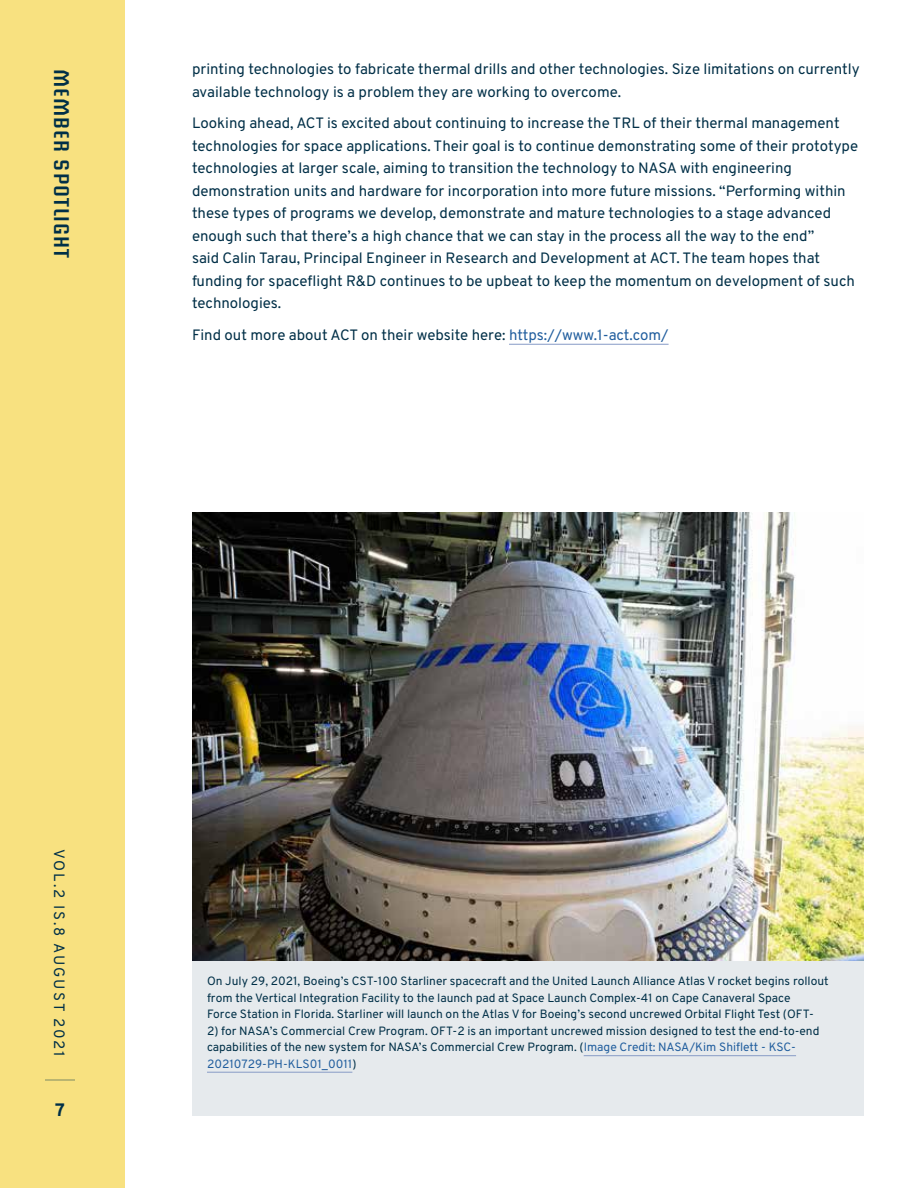
<style>
.page{position:relative;width:918px;height:1188px;background:#fff}
.page>*{position:absolute;margin:0;border:0;box-sizing:border-box;transform-origin:0 0}
.t1{font:600 21px "Briem Akademi Std";letter-spacing:.05em;color:#002f47}
.t2{font:800 18px "Overpass";color:#002f47}
.t3{font:15px/22.5px "Overpass";color:#002f47}
.t4{font:15px "Overpass";letter-spacing:.13em;color:#002f47}
.t5{font:12px/16.5px "Overpass";color:#002f47}
.s1{color:#215e9e}
</style>
<div class="page">
<div style="left:0;top:0;width:125px;height:1188px;background:#f8e180"></div>
<hr style="left:45px;top:1080px;width:30px;height:1px;background:#002f47">
<hr style="left:509px;top:344px;width:160px;height:1px;background:#879bc6">
<img style="left:192px;top:512px;width:672px;height:448px">
<div style="left:192px;top:961px;width:672px;height:155px;background:#e6eaed"></div>
<hr style="left:584px;top:1055px;width:212px;height:1px;background:#879bc6">
<hr style="left:207px;top:1072px;width:145px;height:1px;background:#879bc6">
<h1 class="t1" style="left:73px;top:69px;width:190px;rotate:90deg">Member Spotlight</h1>
<p class="t3" style="left:192px;top:58px;width:669px">printing technologies to fabricate thermal drills and other technologies. Size limitations on currently available technology is a problem they are working to overcome.</p>
<p class="t3" style="left:192px;top:112px;width:668px">Looking ahead, ACT is excited about continuing to increase the TRL of their thermal management technologies for space applications. Their goal is to continue demonstrating some of their prototype technologies at larger scale, aiming to transition the technology to NASA with engineering demonstration units and hardware for incorporation into more future missions. “Performing within these types of programs we develop, demonstrate and mature technologies to a stage advanced enough such that there’s a high chance that we can stay in the process all the way to the end”<br>said Calin Tarau, Principal Engineer in Research and Development at ACT. The team hopes that funding for spaceflight R&amp;D continues to be upbeat to keep the momentum on development of such technologies.</p>
<p class="t3" style="left:192px;top:323px;width:478px">Find out more about ACT on their website here: <span class="s1">https://www.1-act.com/</span></p>
<p class="t4" style="left:68px;top:849px;width:209px;rotate:90deg">VOL.2 IS.8 AUGUST 2021</p>
<p class="t2" style="left:55px;top:1099px;width:11px">7</p>
<p class="t5" style="left:207px;top:973px;width:623px">On July 29, 2021, Boeing’s CST-100 Starliner spacecraft and the United Launch Alliance Atlas V rocket begins rollout from the Vertical Integration Facility to the launch pad at Space Launch Complex-41 on Cape Canaveral Space<br>Force Station in Florida. Starliner will launch on the Atlas V for Boeing’s second uncrewed Orbital Flight Test (OFT-</p>
<p class="t5" style="left:207px;top:1022px;width:614px">2) for NASA’s Commercial Crew Program. OFT-2 is an important uncrewed mission designed to test the end-to-end capabilities of the new system for NASA’s Commercial Crew Program. (<span class="s1">Image Credit: NASA/Kim Shiflett - KSC-<br>20210729-PH-KLS01_0011</span>)</p>
</div>
